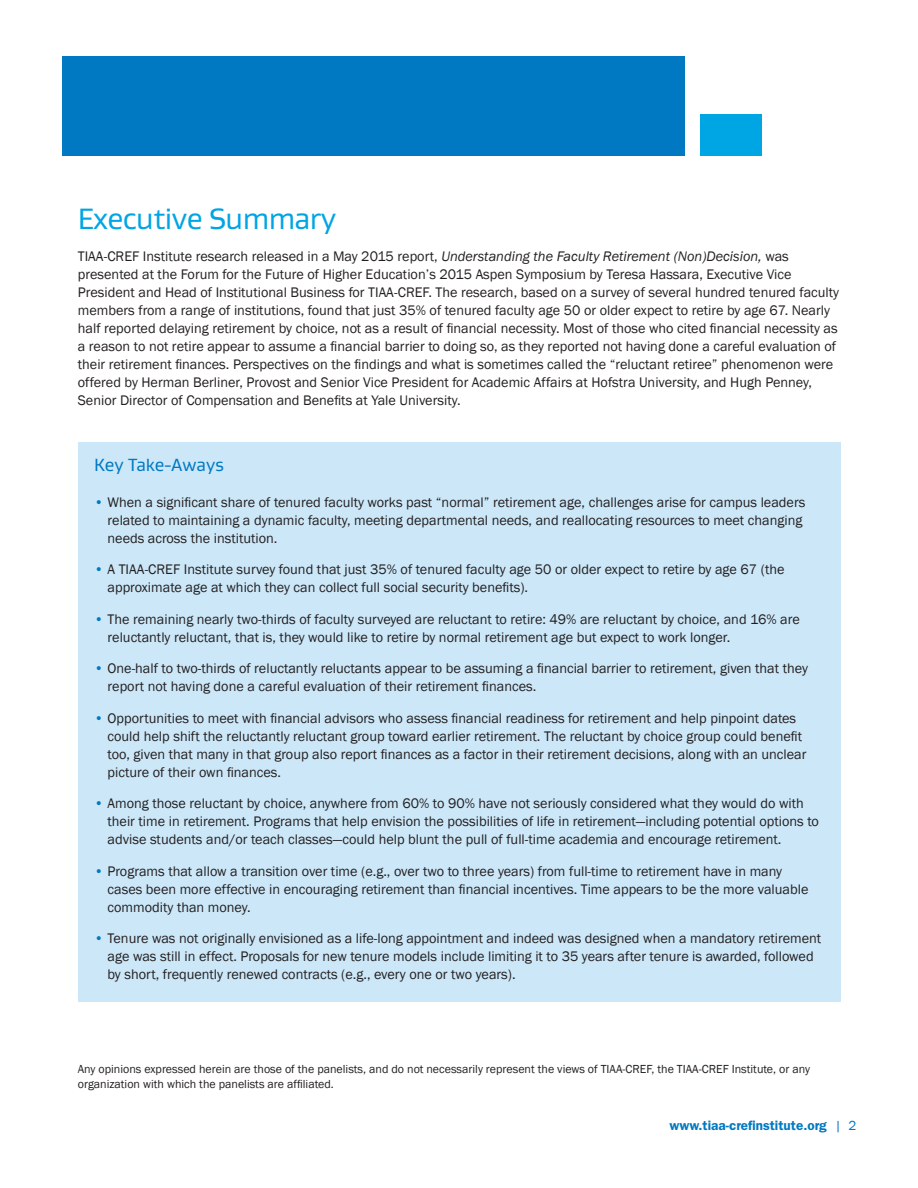
<style>
.page{position:relative;width:918px;height:1188px;background:#fff}
.page>*{position:absolute;margin:0;border:0;box-sizing:border-box;transform-origin:0 0}
.Page_Title{font:30px "Gustan";letter-spacing:-.02em;color:#00a5e3}
.Page_Subtitle_after{font:18px "Gustan";color:#0079c2}
.Body_Text_-_Franklin{font:14.25px/18px "Franklin Gothic";color:#231f20}
.t1{font:600 13.5px "ITC Franklin Gothic Std";color:#0079c2}
.Legal_Text_in_Footer{font:12px/15px "Franklin Gothic";color:#231f20}
.s1{font-style:italic}
.s2{color:#0079c2}
.s3{font-family:"Franklin Gothic";font-weight:400}
</style>
<div class="page">
<div style="left:62px;top:56px;width:622px;height:100px;background:#0079c2"></div>
<div style="left:701px;top:115px;width:61px;height:41px;background:#00a5e3"></div>
<div style="left:78px;top:443px;width:762px;height:559px;background:#cbe7f8"></div>
<p class="Page_Title" style="left:78px;top:199px;width:260px">Executive Summary</p>
<p class="Body_Text_-_Franklin" style="left:78px;top:247px;width:763px">TIAA-CREF Institute research released in a May 2015 report, <span class="s1">Understanding the Faculty Retirement (Non)Decision,</span> was presented at the Forum for the Future of Higher Education’s 2015 Aspen Symposium by Teresa Hassara, Executive Vice President and Head of Institutional Business for TIAA-CREF. The research, based on a survey of several hundred tenured faculty members from a range of institutions, found that just 35% of tenured faculty age 50 or older expect to retire by age 67. Nearly half reported delaying retirement by choice, not as a result of financial necessity. Most of those who cited financial necessity as a reason to not retire appear to assume a financial barrier to doing so, as they reported not having done a careful evaluation of their retirement finances. Perspectives on the findings and what is sometimes called the “reluctant retiree” phenomenon were offered by Herman Berliner, Provost and Senior Vice President for Academic Affairs at Hofstra University, and Hugh Penney, Senior Director of Compensation and Benefits at Yale University.</p>
<p class="Page_Subtitle_after" style="left:94px;top:453px;width:132px">Key Take-Aways</p>
<p class="Body_Text_-_Franklin" style="left:108px;top:494px;width:699px;text-indent:-13px"><span class="s2">•</span> When a significant share of tenured faculty works past “normal” retirement age, challenges arise for campus leaders related to maintaining a dynamic faculty, meeting departmental needs, and reallocating resources to meet changing needs across the institution.</p>
<p class="Body_Text_-_Franklin" style="left:108px;top:561px;width:678px;text-indent:-13px"><span class="s2">•</span> A TIAA-CREF Institute survey found that just 35% of tenured faculty age 50 or older expect to retire by age 67 (the approximate age at which they can collect full social security benefits).</p>
<p class="Body_Text_-_Franklin" style="left:108px;top:611px;width:694px;text-indent:-13px"><span class="s2">•</span> The remaining nearly two-thirds of faculty surveyed are reluctant to retire: 49% are reluctant by choice, and 16% are reluctantly reluctant, that is, they would like to retire by normal retirement age but expect to work longer.</p>
<p class="Body_Text_-_Franklin" style="left:108px;top:660px;width:702px;text-indent:-13px"><span class="s2">•</span> One-half to two-thirds of reluctantly reluctants appear to be assuming a financial barrier to retirement, given that they report not having done a careful evaluation of their retirement finances.</p>
<p class="Body_Text_-_Franklin" style="left:108px;top:710px;width:701px;text-indent:-13px"><span class="s2">•</span> Opportunities to meet with financial advisors who assess financial readiness for retirement and help pinpoint dates could help shift the reluctantly reluctant group toward earlier retirement. The reluctant by choice group could benefit too, given that many in that group also report finances as a factor in their retirement decisions, along with an unclear picture of their own finances.</p>
<p class="Body_Text_-_Franklin" style="left:108px;top:795px;width:713px;text-indent:-13px"><span class="s2">•</span> Among those reluctant by choice, anywhere from 60% to 90% have not seriously considered what they would do with their time in retirement. Programs that help envision the possibilities of life in retirement—including potential options to advise students and/or teach classes—could help blunt the pull of full-time academia and encourage retirement.</p>
<p class="Body_Text_-_Franklin" style="left:108px;top:863px;width:702px;text-indent:-13px"><span class="s2">•</span> Programs that allow a transition over time (e.g., over two to three years) from full-time to retirement have in many cases been more effective in encouraging retirement than financial incentives. Time appears to be the more valuable commodity than money.</p>
<p class="Body_Text_-_Franklin" style="left:108px;top:930px;width:715px;text-indent:-13px"><span class="s2">•</span> Tenure was not originally envisioned as a life-long appointment and indeed was designed when a mandatory retirement age was still in effect. Proposals for new tenure models include limiting it to 35 years after tenure is awarded, followed by short, frequently renewed contracts (e.g., every one or two years).</p>
<p class="Legal_Text_in_Footer" style="left:78px;top:1062px;width:734px">Any opinions expressed herein are those of the panelists, and do not necessarily represent the views of TIAA-CREF, the TIAA-CREF Institute, or any organization with which the panelists are affiliated.</p>
<p class="t1" style="left:669px;top:1118px;width:188px">www.tiaa-crefinstitute.org <span class="s3">| 2</span></p>
</div>
